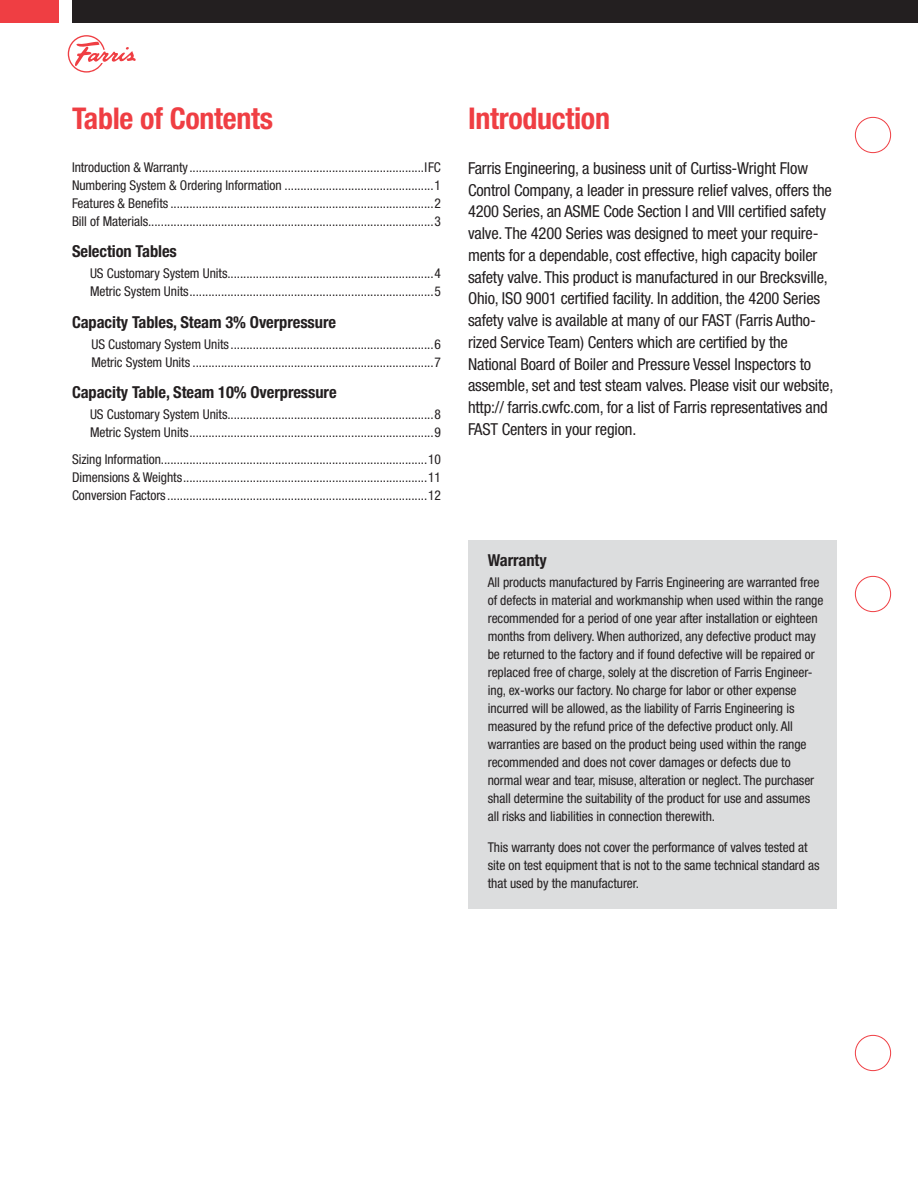
<style>
.page{position:relative;width:918px;height:1188px;background:#fff}
.page>*{position:absolute;margin:0;border:0;box-sizing:border-box;transform-origin:0 0}
.t1{font:700 condensed 30px "Helvetica Neue LT Std";letter-spacing:-.01em;color:#ef3e43}
.t2{font:condensed 16.5px/21.8px "Helvetica Neue LT Std";letter-spacing:-.01em;color:#231f20}
.t3{font:700 condensed 16.5px "Helvetica Neue LT Std";letter-spacing:-.005em;color:#231f20}
.t4{font:condensed 13.5px/18px "Helvetica Neue LT Std";letter-spacing:-.005em;color:#231f20}
</style>
<div class="page">
<div style="left:468px;top:540px;width:369px;height:369px;background:#dcddde"></div>
<div style="left:72px;top:0;width:846px;height:22px;background:#231f20"></div>
<div style="left:0;top:0;width:58px;height:22px;background:#ef3e43"></div>
<svg style="left:68px;top:35px;width:68px;height:38px"></svg>
<div style="left:855px;top:117px;width:36px;height:36px;border:1px solid #ef3e43;border-radius:50%"></div>
<div style="left:855px;top:576px;width:36px;height:36px;border:1px solid #ef3e43;border-radius:50%"></div>
<div style="left:855px;top:1035px;width:36px;height:36px;border:1px solid #ef3e43;border-radius:50%"></div>
<h1 class="t1" style="left:72px;top:101px;width:203px">Table of Contents</h1>
<h1 class="t1" style="left:468px;top:101px;width:144px">Introduction</h1>
<p class="t4" style="left:72px;top:158px;width:371px;text-align:justify">Introduction &amp; Warranty ..........................................................................IFC Numbering System &amp; Ordering Information ...............................................1<br>Features &amp; Benefits ...................................................................................2<br>Bill of Materials..........................................................................................3</p>
<p class="t3" style="left:72px;top:241px;width:106px">Selection Tables</p>
<p class="t4" style="left:90px;top:264px;width:352px">US Customary System Units.................................................................4<br>Metric System Units.............................................................................5</p>
<p class="t3" style="left:72px;top:312px;width:266px">Capacity Tables, Steam 3% Overpressure</p>
<p class="t4" style="left:92px;top:335px;width:351px">US Customary System Units ................................................................6<br>Metric System Units ............................................................................7</p>
<p class="t3" style="left:72px;top:382px;width:266px">Capacity Table, Steam 10% Overpressure</p>
<p class="t4" style="left:90px;top:405px;width:352px">US Customary System Units.................................................................8<br>Metric System Units.............................................................................9</p>
<p class="t4" style="left:72px;top:450px;width:371px;text-align:justify">Sizing Information....................................................................................10<br>Dimensions &amp; Weights.............................................................................11<br>Conversion Factors..................................................................................12</p>
<p class="t2" style="left:468px;top:157px;width:367px">Farris Engineering, a business unit of Curtiss-Wright Flow Control Company, a leader in pressure relief valves, offers the 4200 Series, an ASME Code Section I and VIII certified safety valve. The 4200 Series was designed to meet your require&shy;ments for a dependable, cost effective, high capacity boiler safety valve. This product is manufactured in our Brecksville, Ohio, ISO 9001 certified facility. In addition, the 4200 Series safety valve is available at many of our FAST (Farris Autho&shy;rized Service Team) Centers which are certified by the National Board of Boiler and Pressure Vessel Inspectors to assemble, set and test steam valves. Please visit our website, http:// farris.cwfc.com, for a list of Farris representatives and FAST Centers in your region.</p>
<p class="t3" style="left:488px;top:550px;width:60px">Warranty</p>
<p class="t4" style="left:488px;top:573px;width:337px">All products manufactured by Farris Engineering are warranted free of defects in material and workmanship when used within the range recommended for a period of one year after installation or eighteen months from delivery. When authorized, any defective product may be returned to the factory and if found defective will be repaired or replaced free of charge, solely at the discretion of Farris Engineer&shy;ing, ex-works our factory. No charge for labor or other expense incurred will be allowed, as the liability of Farris Engineering is measured by the refund price of the defective product only. All warranties are based on the product being used within the range recommended and does not cover damages or defects due to normal wear and tear, misuse, alteration or neglect. The purchaser shall determine the suitability of the product for use and assumes all risks and liabilities in connection therewith.</p>
<p class="t4" style="left:488px;top:839px;width:333px">This warranty does not cover the performance of valves tested at site on test equipment that is not to the same technical standard as that used by the manufacturer.</p>
</div>
